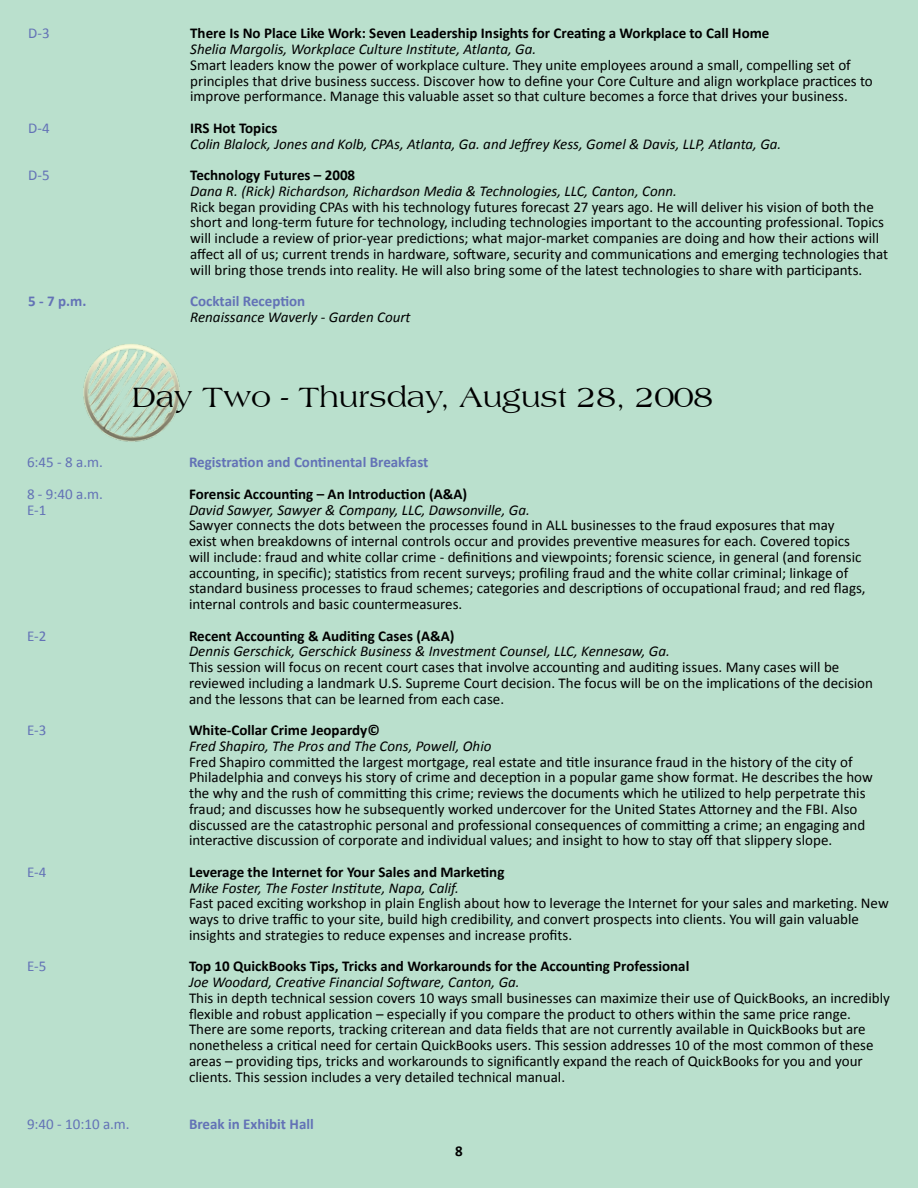
<style>
.page{position:relative;width:918px;height:1188px;background:#bae0cd}
.page>*{position:absolute;margin:0;border:0;box-sizing:border-box;transform-origin:0 0}
.t1{font:30px "Countryside S Si";color:#000}
.t2{font:15px/15.8px "Calibri";color:#000}
.t3{font:italic 15px "Calibri";color:#000}
.t4{font:700 15px "Calibri";color:#000}
.t5{font:700 15px "Calibri";color:#6372b6}
.t6{font:15px "Calibri";color:#6372b6}
</style>
<div class="page">
<img style="left:83px;top:344px;width:97px;height:98px">
<p class="t6" style="left:28px;top:24px;width:23px">D-3</p>
<p class="t4" style="left:190px;top:24px;width:581px">There Is No Place Like Work: Seven Leadership Insights for Creating a Workplace to Call Home</p>
<p class="t3" style="left:190px;top:40px;width:348px">Shelia Margolis, Workplace Culture Institute, Atlanta, Ga.</p>
<p class="t2" style="left:190px;top:56px;width:684px">Smart leaders know the power of workplace culture. They unite employees around a small, compelling set of principles that drive business success. Discover how to define your Core Culture and align workplace practices to improve performance. Manage this valuable asset so that culture becomes a force that drives your business.</p>
<p class="t6" style="left:28px;top:118px;width:23px">D-4</p>
<p class="t4" style="left:190px;top:118px;width:89px">IRS Hot Topics</p>
<p class="t3" style="left:190px;top:134px;width:593px">Colin Blalock, Jones and Kolb, CPAs, Atlanta, Ga. and Jeffrey Kess, Gomel &amp; Davis, LLP, Atlanta, Ga.</p>
<p class="t6" style="left:28px;top:166px;width:23px">D-5</p>
<p class="t4" style="left:190px;top:166px;width:167px">Technology Futures – 2008</p>
<p class="t3" style="left:190px;top:181px;width:488px">Dana R. (Rick) Richardson, Richardson Media &amp; Technologies, LLC, Canton, Conn.</p>
<p class="t2" style="left:190px;top:198px;width:699px">Rick began providing CPAs with his technology futures forecast 27 years ago. He will deliver his vision of both the short and long-term future for technology, including technologies important to the accounting professional. Topics will include a review of prior-year predictions; what major-market companies are doing and how their actions will affect all of us; current trends in hardware, software, security and communications and emerging technologies that will bring those trends into reality. He will also bring some of the latest technologies to share with participants.</p>
<p class="t5" style="left:28px;top:292px;width:60px">5 - 7 p.m.</p>
<p class="t5" style="left:190px;top:292px;width:117px">Cocktail Reception</p>
<p class="t3" style="left:190px;top:307px;width:222px">Renaissance Waverly - Garden Court</p>
<h1 class="t1" style="left:132px;top:380px;width:583px">Day Two - Thursday, August 28, 2008</h1>
<p class="t6" style="left:27px;top:453px;width:77px">6:45 - 8 a.m.</p>
<p class="t5" style="left:189px;top:453px;width:241px">Registration and Continental Breakfast</p>
<p class="t6" style="left:27px;top:485px;width:77px">8 - 9:40 a.m.</p>
<p class="t4" style="left:189px;top:485px;width:280px">Forensic Accounting – An Introduction (A&amp;A)</p>
<p class="t6" style="left:27px;top:500px;width:21px">E-1</p>
<p class="t3" style="left:189px;top:500px;width:342px">David Sawyer, Sawyer &amp; Company, LLC, Dawsonville, Ga.</p>
<p class="t2" style="left:189px;top:517px;width:678px">Sawyer connects the dots between the processes found in ALL businesses to the fraud exposures that may exist when breakdowns of internal controls occur and provides preventive measures for each. Covered topics will include: fraud and white collar crime - definitions and viewpoints; forensic science, in general (and forensic accounting, in specific); statistics from recent surveys; profiling fraud and the white collar criminal; linkage of standard business processes to fraud schemes; categories and descriptions of occupational fraud; and red flags, internal controls and basic countermeasures.</p>
<p class="t6" style="left:27px;top:626px;width:21px">E-2</p>
<p class="t4" style="left:189px;top:626px;width:267px">Recent Accounting &amp; Auditing Cases (A&amp;A)</p>
<p class="t3" style="left:189px;top:642px;width:482px">Dennis Gerschick, Gerschick Business &amp; Investment Counsel, LLC, Kennesaw, Ga.</p>
<p class="t2" style="left:189px;top:659px;width:686px">This session will focus on recent court cases that involve accounting and auditing issues. Many cases will be reviewed including a landmark U.S. Supreme Court decision. The focus will be on the implications of the decision and the lessons that can be learned from each case.</p>
<p class="t6" style="left:27px;top:721px;width:21px">E-3</p>
<p class="t4" style="left:189px;top:721px;width:192px">White-Collar Crime Jeopardy©</p>
<p class="t3" style="left:189px;top:737px;width:304px">Fred Shapiro, The Pros and The Cons, Powell, Ohio</p>
<p class="t2" style="left:189px;top:753px;width:685px">Fred Shapiro committed the largest mortgage, real estate and title insurance fraud in the history of the city of Philadelphia and conveys his story of crime and deception in a popular game show format. He describes the how the why and the rush of committing this crime; reviews the documents which he utilized to help perpetrate this fraud; and discusses how he subsequently worked undercover for the United States Attorney and the FBI. Also discussed are the catastrophic personal and professional consequences of committing a crime; an engaging and interactive discussion of corporate and individual values; and insight to how to stay off that slippery slope.</p>
<p class="t6" style="left:27px;top:863px;width:21px">E-4</p>
<p class="t4" style="left:189px;top:863px;width:317px">Leverage the Internet for Your Sales and Marketing</p>
<p class="t3" style="left:189px;top:878px;width:271px">Mike Foster, The Foster Institute, Napa, Calif.</p>
<p class="t2" style="left:189px;top:895px;width:701px">Fast paced exciting workshop in plain English about how to leverage the Internet for your sales and marketing. New ways to drive traffic to your site, build high credibility, and convert prospects into clients. You will gain valuable insights and strategies to reduce expenses and increase profits.</p>
<p class="t6" style="left:27px;top:957px;width:21px">E-5</p>
<p class="t4" style="left:189px;top:957px;width:502px">Top 10 QuickBooks Tips, Tricks and Workarounds for the Accounting Professional</p>
<p class="t3" style="left:189px;top:973px;width:332px">Joe Woodard, Creative Financial Software, Canton, Ga.</p>
<p class="t2" style="left:189px;top:989px;width:703px">This in depth technical session covers 10 ways small businesses can maximize their use of QuickBooks, an incredibly flexible and robust application – especially if you compare the product to others within the same price range.<br>There are some reports, tracking criterean and data fields that are not currently available in QuickBooks but are nonetheless a critical need for certain QuickBooks users. This session addresses 10 of the most common of these areas – providing tips, tricks and workarounds to significantly expand the reach of QuickBooks for you and your clients. This session includes a very detailed technical manual.</p>
<p class="t6" style="left:27px;top:1115px;width:104px">9:40 - 10:10 a.m.</p>
<p class="t5" style="left:189px;top:1115px;width:126px">Break in Exhibit Hall</p>
</div>
